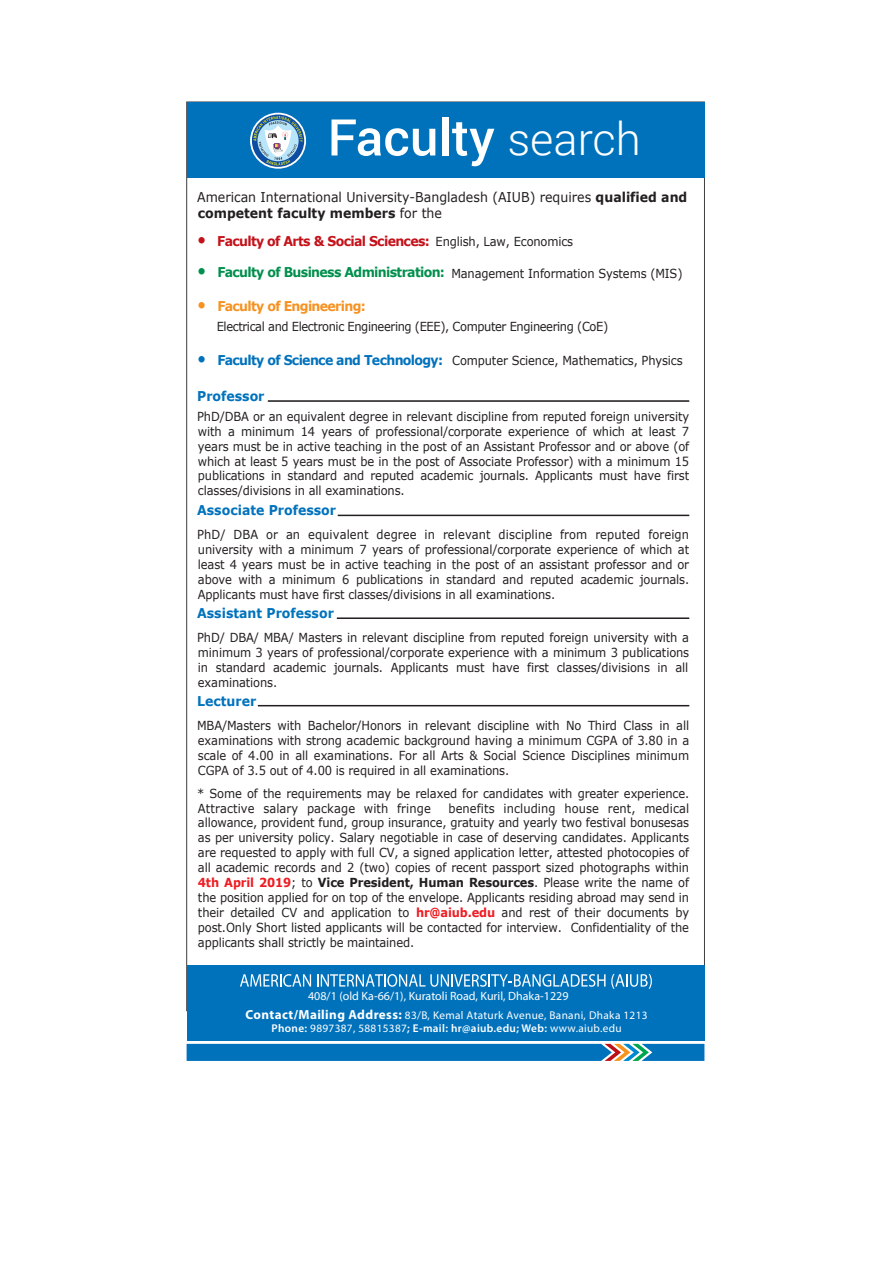
<style>
.page{position:relative;width:893px;height:1263px;background:#fff}
.page>*{position:absolute;margin:0;border:0;box-sizing:border-box;transform-origin:0 0}
.t1{font:500 50.55px "Roboto";color:#fff}
.t2{font:13.5px/16.2px "Verdana";color:#231f20;scale:.93 1}
.t3{font:700 13.5px "Verdana";color:#0072bc;scale:.93 1}
.t4{font:700 13.5px "Verdana";letter-spacing:-.05em;color:#c4121a;scale:.93 1}
.t5{font:700 13.5px "Verdana";letter-spacing:-.05em;color:#f69221;scale:.93 1}
.t6{font:12.45px/15px "Verdana";letter-spacing:-.01em;color:#231f20;text-align:justify;scale:.92 1}
.t7{font:12.45px "Verdana";letter-spacing:-.035em;color:#231f20;scale:.92 1}
.t8{font:12px "Myriad Pro";color:#fff}
.t9{font:11.25px/12.9px "Myriad Pro";letter-spacing:.03em;color:#fff;text-align:center}
.s1{font-weight:300;font-size:45px}
.s2{font-weight:700}
.s3{font-weight:400;font-size:18px}
.s4{font-weight:400;font-size:12.45px;color:#231f20}
.s5{font-size:18px;color:#008f4d}
.s6{font-weight:700;font-size:13.5px;color:#008f4d}
.s7{font-size:18px;color:#0072bc}
.s8{font-weight:700;font-size:13.5px;color:#0072bc}
.s9{font-weight:700;color:#ee1d23}
.s10{font-weight:700;font-size:13.05px}
.s11{font-weight:600}
</style>
<div class="page">
<hr style="left:268px;top:400px;width:421px;height:2px;background:#231f20">
<hr style="left:338px;top:515px;width:351px;height:1px;background:#231f20">
<hr style="left:337px;top:617px;width:352px;height:2px;background:#231f20">
<hr style="left:258px;top:705px;width:431px;height:1px;background:#231f20">
<div style="left:187px;top:965px;width:517px;height:76px;background:#0072bc"></div>
<svg style="left:240px;top:974px;width:71px;height:13px"></svg>
<svg style="left:317px;top:974px;width:288px;height:13px"></svg>
<svg style="left:611px;top:974px;width:41px;height:15px"></svg>
<svg style="left:187px;top:1044px;width:517px;height:17px;background:#0e77b9"></svg>
<div style="left:187px;top:102px;width:517px;height:76px;background:#0072bc"></div>
<svg style="left:250px;top:113px;width:56px;height:56px"></svg>
<h1 class="t1" style="left:328px;top:102px;width:315px">Faculty <span class="s1">search</span></h1>
<p class="t2" style="left:197px;top:188px;width:529px">American International University-Bangladesh (AIUB) requires <span class="s2">qualified and competent faculty members</span> for the</p>
<p class="t4" style="left:197px;top:231px;width:406px"><span class="s3">•</span> Faculty of Arts &amp; Social Sciences: <span class="s4">English, Law, Economics</span></p>
<p class="t6" style="left:197px;top:265px;width:529px"><span class="s5">•</span> <span class="s6">Faculty of Business Administration:</span> Management Information Systems (MIS)</p>
<p class="t5" style="left:197px;top:297px;width:183px"><span class="s3">•</span> Faculty of Engineering:</p>
<p class="t7" style="left:217px;top:318px;width:427px">Electrical and Electronic Engineering (EEE), Computer Engineering (CoE)</p>
<p class="t6" style="left:197px;top:353px;width:529px"><span class="s7">•</span> <span class="s8">Faculty of Science and Technology:</span> Computer Science, Mathematics, Physics</p>
<p class="t3" style="left:197px;top:387px;width:74px">Professor</p>
<p class="t6" style="left:197px;top:409px;width:536px">PhD/DBA or an equivalent degree in relevant discipline from reputed foreign university with a minimum 14 years of professional/corporate experience of which at least 7 years must be in active teaching in the post of an Assistant Professor and or above (of which at least 5 years must be in the post of Associate Professor) with a minimum 15 publications in standard and reputed academic journals. Applicants must have first classes/divisions in all examinations.</p>
<p class="t3" style="left:197px;top:500px;width:151px">Associate Professor</p>
<p class="t6" style="left:197px;top:527px;width:536px">PhD/ DBA or an equivalent degree in relevant discipline from reputed foreign university with a minimum 7 years of professional/corporate experience of which at least 4 years must be in active teaching in the post of an assistant professor and or above with a minimum 6 publications in standard and reputed academic journals.<br>Applicants must have first classes/divisions in all examinations.</p>
<p class="t3" style="left:197px;top:604px;width:149px">Assistant Professor</p>
<p class="t6" style="left:197px;top:630px;width:536px">PhD/ DBA/ MBA/ Masters in relevant discipline from reputed foreign university with a minimum 3 years of professional/corporate experience with a minimum 3 publications in standard academic journals. Applicants must have first classes/divisions in all examinations.</p>
<p class="t3" style="left:197px;top:692px;width:65px">Lecturer</p>
<p class="t6" style="left:197px;top:718px;width:536px">MBA/Masters with Bachelor/Honors in relevant discipline with No Third Class in all examinations with strong academic background having a minimum CGPA of 3.80 in a scale of 4.00 in all examinations. For all Arts &amp; Social Science Disciplines minimum CGPA of 3.5 out of 4.00 is required in all examinations.</p>
<p class="t6" style="left:197px;top:785px;width:536px">* Some of the requirements may be relaxed for candidates with greater experience.<br>Attractive salary package with fringe</p>
<p class="t6" style="left:198px;top:800px;width:535px;text-indent:250px">benefits including house rent, medical allowance, provident fund, group insurance, gratuity and yearly two festival bonusesas as per university policy. Salary negotiable in case of deserving candidates. Applicants are requested to apply with full CV, a signed application letter, attested photocopies of all academic records and 2 (two) copies of recent passport sized photographs within <span class="s9">4th April 2019</span>; to <span class="s2">Vice President, Human Resources</span>. Please write the name of the position applied for on top of the envelope. Applicants residing abroad may send in their detailed CV and application to <span class="s9">hr@aiub.edu</span> and rest of their documents by post.Only Short listed applicants will be contacted for interview. Confidentiality of the applicants shall strictly be maintained.</p>
<p class="t8" style="left:308px;top:989px;width:262px">408/1 (old Ka-66/1), Kuratoli Road, Kuril, Dhaka-1229</p>
<p class="t9" style="left:246px;top:1008px;width:403px"><span class="s10">Contact/Mailing Address:</span> 83/B, Kemal Ataturk Avenue, Banani, Dhaka 1213<br><span class="s11">Phone:</span> 9897387, 58815387<span class="s11">; E-mail: hr@aiub.edu; Web:</span> www.aiub.edu</p>
</div>
